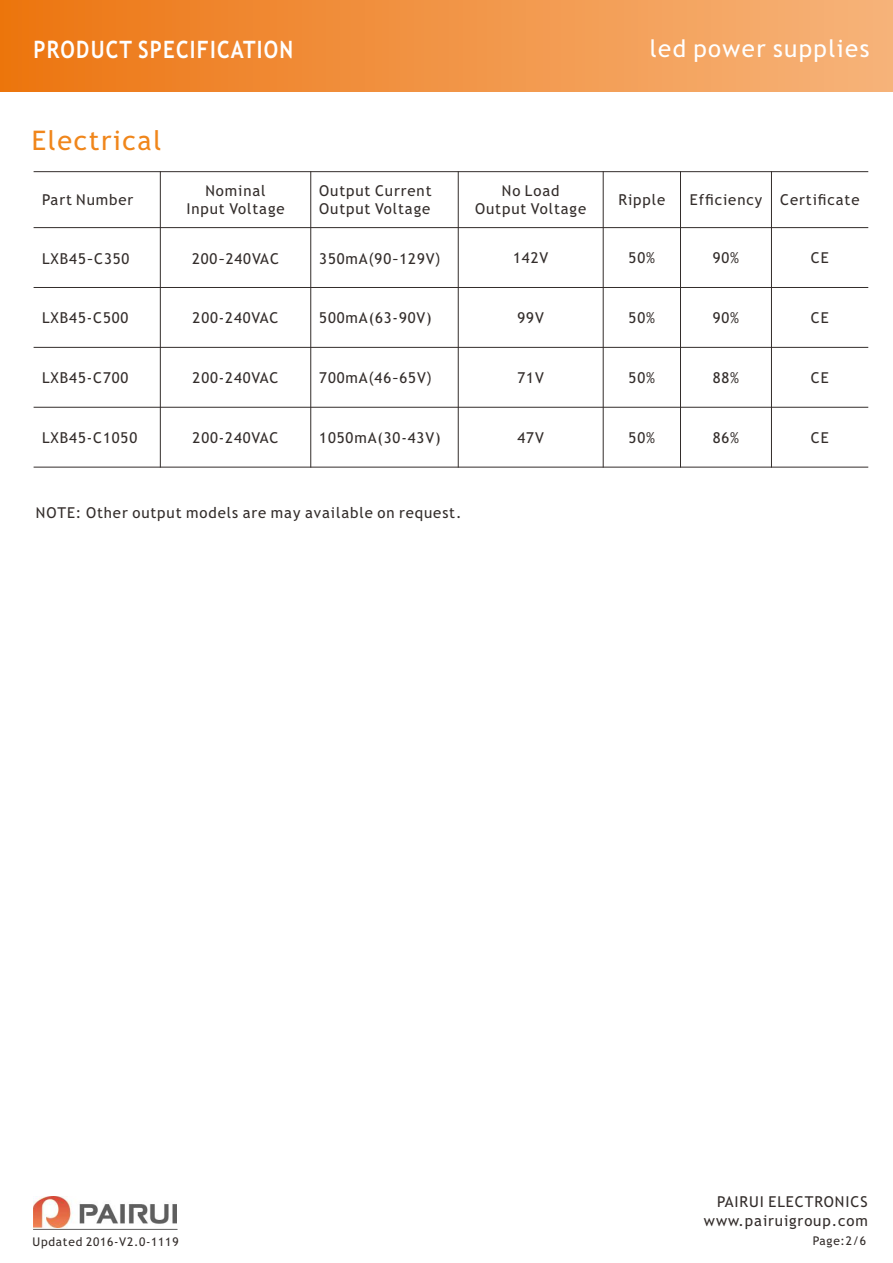
<style>
.page{position:relative;width:893px;height:1263px;background:#fff}
.page>*{position:absolute;margin:0;border:0;box-sizing:border-box;transform-origin:0 0}
.t1{font:27px "Trebuchet MS";letter-spacing:.06em;color:#f0861b}
.t2{font:700 24px "Trebuchet MS";letter-spacing:.06em;color:#fff;scale:.86 1}
.t3{font:24px "Trebuchet MS";letter-spacing:.06em;color:#fff}
.t4{font:15px/17.4px "Trebuchet MS";letter-spacing:.06em;color:#332d2b;text-align:center}
.t5{font:12px "Trebuchet MS";letter-spacing:.06em;color:#332d2b}
.s1{font-family:"Microsoft Ya Hei"}
</style>
<div class="page">
<div style="left:0;top:0;width:893px;height:91px;background:linear-gradient(to right,#ec7511,#f6b47b)"></div>
<hr style="left:160px;top:171px;width:1px;height:296px;background:#332d2b">
<hr style="left:310px;top:171px;width:1px;height:296px;background:#332d2b">
<hr style="left:458px;top:171px;width:1px;height:296px;background:#332d2b">
<hr style="left:603px;top:171px;width:1px;height:296px;background:#332d2b">
<hr style="left:680px;top:171px;width:1px;height:296px;background:#332d2b">
<hr style="left:771px;top:171px;width:1px;height:296px;background:#332d2b">
<hr style="left:34px;top:467px;width:834px;height:1px;background:#332d2b">
<hr style="left:34px;top:407px;width:834px;height:1px;background:#332d2b">
<hr style="left:34px;top:347px;width:834px;height:1px;background:#332d2b">
<hr style="left:34px;top:287px;width:834px;height:1px;background:#332d2b">
<hr style="left:34px;top:227px;width:834px;height:1px;background:#332d2b">
<hr style="left:34px;top:171px;width:834px;height:1px;background:#332d2b">
<img style="left:33px;top:1196px;width:143px;height:31px">
<hr style="left:33px;top:1229px;width:145px;height:1px;background:#5f5e5e">
<h2 class="t2" style="left:33px;top:40px;width:304px">PRODUCT SPECIFICATION</h2>
<h2 class="t3" style="left:650px;top:39px;width:221px">led power supplies</h2>
<h1 class="t1" style="left:32px;top:130px;width:131px">Electrical</h1>
<p class="t4" style="left:42px;top:192px;width:93px">Part Number</p>
<p class="t4" style="left:186px;top:184px;width:100px">Nominal<br>Input Voltage</p>
<p class="t4" style="left:319px;top:184px;width:114px;text-align:left">Output Current<br>Output Voltage</p>
<p class="t4" style="left:475px;top:184px;width:113px">No Load<br>Output Voltage</p>
<p class="t4" style="left:618px;top:192px;width:48px">Ripple</p>
<p class="t4" style="left:690px;top:192px;width:171px">Efficiency Certificate</p>
<p class="t4" style="left:42px;top:251px;width:89px">LXB45<span class="s1">-</span>C350</p>
<p class="t4" style="left:192px;top:251px;width:88px">200<span class="s1">-</span>240VAC</p>
<p class="t4" style="left:319px;top:251px;width:123px">350mA<span class="s1">(</span>90<span class="s1">-</span>129V<span class="s1">)</span></p>
<p class="t4" style="left:513px;top:250px;width:37px">142V</p>
<p class="t4" style="left:629px;top:250px;width:28px">50%</p>
<p class="t4" style="left:713px;top:250px;width:28px">90%</p>
<p class="t4" style="left:811px;top:250px;width:19px">CE</p>
<p class="t4" style="left:42px;top:310px;width:88px">LXB45-C500</p>
<p class="t4" style="left:193px;top:310px;width:87px">200-240VAC</p>
<p class="t4" style="left:319px;top:310px;width:114px">500mA(63-90V)</p>
<p class="t4" style="left:518px;top:310px;width:28px">99V</p>
<p class="t4" style="left:629px;top:310px;width:28px">50%</p>
<p class="t4" style="left:713px;top:310px;width:28px">90%</p>
<p class="t4" style="left:811px;top:310px;width:19px">CE</p>
<p class="t4" style="left:42px;top:370px;width:88px">LXB45-C700</p>
<p class="t4" style="left:193px;top:370px;width:87px">200-240VAC</p>
<p class="t4" style="left:319px;top:371px;width:114px">700mA<span class="s1">(</span>46<span class="s1">-</span>65V<span class="s1">)</span></p>
<p class="t4" style="left:518px;top:370px;width:28px">71V</p>
<p class="t4" style="left:629px;top:370px;width:28px">50%</p>
<p class="t4" style="left:713px;top:370px;width:28px">88%</p>
<p class="t4" style="left:811px;top:370px;width:19px">CE</p>
<p class="t4" style="left:42px;top:430px;width:97px">LXB45-C1050</p>
<p class="t4" style="left:193px;top:430px;width:87px">200-240VAC</p>
<p class="t4" style="left:319px;top:430px;width:123px">1050mA(30-43V)</p>
<p class="t4" style="left:518px;top:430px;width:28px">47V</p>
<p class="t4" style="left:629px;top:430px;width:28px">50%</p>
<p class="t4" style="left:713px;top:430px;width:28px">86%</p>
<p class="t4" style="left:811px;top:430px;width:19px">CE</p>
<p class="t4" style="left:36px;top:505px;width:427px">NOTE: Other output models are may available on request.</p>
<p class="t5" style="left:33px;top:1237px;width:147px">Updated 2016-V2.0-1119</p>
<p class="t4" style="left:717px;top:1194px;width:152px">PAIRUI ELECTRONICS</p>
<p class="t4" style="left:704px;top:1213px;width:165px">www.pairuigroup.com</p>
<p class="t5" style="left:813px;top:1236px;width:55px">Page:2/6</p>
</div>
